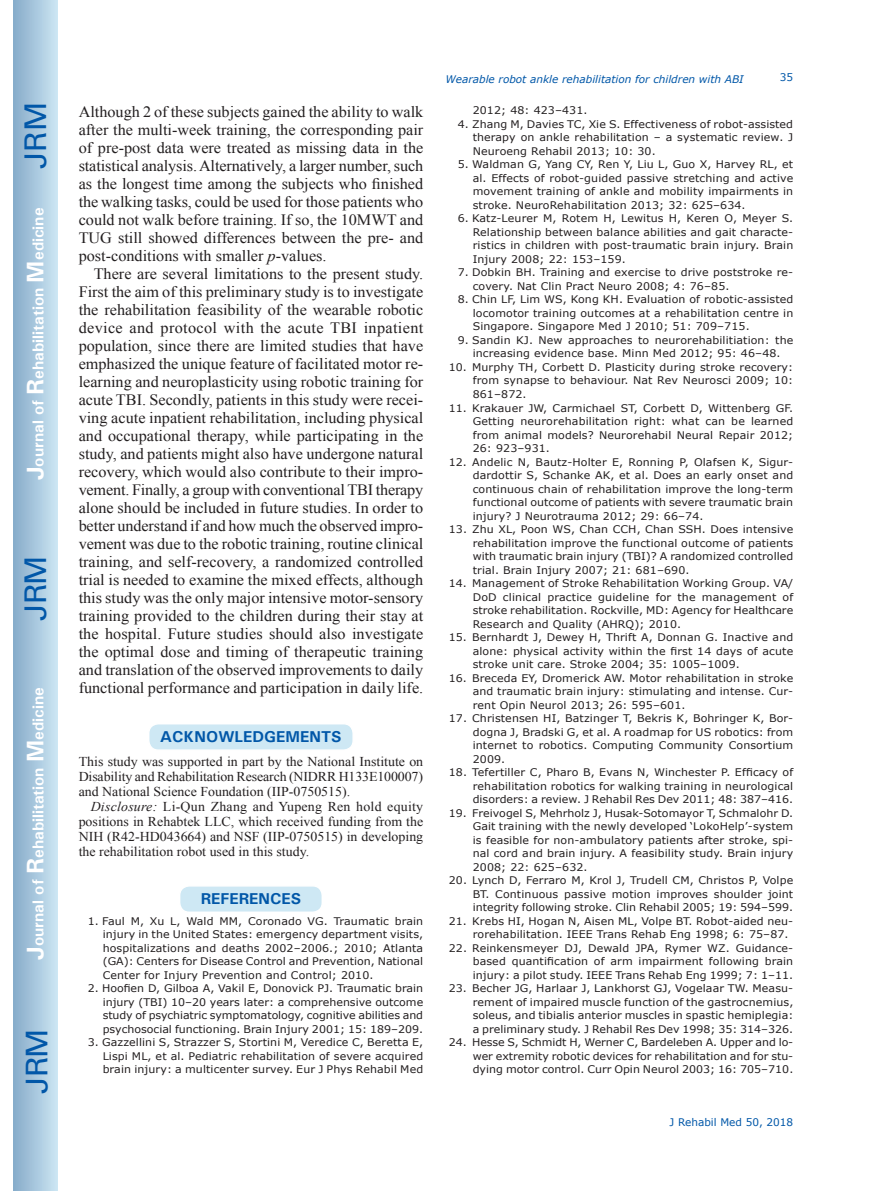
<style>
.page{position:relative;width:872px;height:1191px;background:#fff}
.page>*{position:absolute;margin:0;border:0;box-sizing:border-box;transform-origin:0 0}
.t1{font:30px "Univers";letter-spacing:-.03em;color:#0157a8}
.t2{font:15.75px/18px "Times New Roman";color:#231f20;text-align:justify}
.t3{font:700 15.75px "Univers";color:#fff}
.t4{font:700 15.75px "Univers";color:#0157a8}
.t5{font:13.5px/15px "Times New Roman";color:#231f20;text-align:justify}
.t6{font:10.5px/13.5px "Verdana";letter-spacing:.01em;color:#231f20;text-align:justify;scale:1.05 1}
.t7{font:italic 10.5px "Verdana";color:#0157a8}
.t8{font:10.5px "Verdana";color:#0157a8}
.s1{font-size:24px}
.s2{font-style:italic}
</style>
<div class="page">
<div style="left:14px;top:0;width:43px;height:1191px;background:linear-gradient(to right,#88acca,#cbe5f2)"></div>
<div style="left:149px;top:723px;width:204px;height:27px;background:#cee8f4;border-radius:10px"></div>
<div style="left:148px;top:723px;width:206px;height:28px;border:2px solid #fff;border-radius:10px"></div>
<div style="left:180px;top:886px;width:142px;height:26px;background:#cee8f4;border-radius:10px"></div>
<div style="left:179px;top:885px;width:144px;height:28px;border:2px solid #fff;border-radius:10px"></div>
<h1 class="t1" style="left:18px;top:169px;width:68px;rotate:-90deg">JRM</h1>
<h2 class="t3" style="left:28px;top:480px;width:274px;rotate:-90deg"><span class="s1">J</span>ournal of <span class="s1">R</span>ehabilitation <span class="s1">M</span>edicine</h2>
<h1 class="t1" style="left:18px;top:620px;width:67px;rotate:-90deg">JRM</h1>
<h2 class="t3" style="left:28px;top:959px;width:274px;rotate:-90deg"><span class="s1">J</span>ournal of <span class="s1">R</span>ehabilitation <span class="s1">M</span>edicine</h2>
<h1 class="t1" style="left:19px;top:1093px;width:67px;rotate:-90deg">JRM</h1>
<p class="t2" style="left:79px;top:103px;width:346px">Although 2 of these subjects gained the ability to walk after the multi-week training, the corresponding pair of pre-post data were treated as missing data in the statistical analysis. Alternatively, a larger number, such as the longest time among the subjects who finished the walking tasks, could be used for those patients who could not walk before training. If so, the 10MWT and TUG still showed differences between the pre- and post-conditions with smaller <span class="s2">p</span>-values.</p>
<p class="t2" style="left:79px;top:265px;width:346px;text-indent:15px">There are several limitations to the present study.<br>First the aim of this preliminary study is to investigate the rehabilitation feasibility of the wearable robotic device and protocol with the acute TBI inpatient population, since there are limited studies that have emphasized the unique feature of facilitated motor re&shy;learning and neuroplasticity using robotic training for acute TBI. Secondly, patients in this study were recei&shy;ving acute inpatient rehabilitation, including physical and occupational therapy, while participating in the study, and patients might also have undergone natural recovery, which would also contribute to their impro&shy;vement. Finally, a group with conventional TBI therapy alone should be included in future studies. In order to better understand if and how much the observed impro&shy;vement was due to the robotic training, routine clinical training, and self-recovery, a randomized controlled trial is needed to examine the mixed effects, although this study was the only major intensive motor-sensory training provided to the children during their stay at the hospital. Future studies should also investigate the optimal dose and timing of therapeutic training and translation of the observed improvements to daily functional performance and participation in daily life.</p>
<h2 class="t4" style="left:160px;top:727px;width:183px">ACKNOWLEDGEMENTS</h2>
<p class="t5" style="left:79px;top:754px;width:346px">This study was supported in part by the National Institute on Disability and Rehabilitation Research (NIDRR H133E100007) and National Science Foundation (IIP-0750515).</p>
<p class="t5" style="left:79px;top:799px;width:346px;text-indent:12px"><span class="s2">Disclosure:</span> Li-Qun Zhang and Yupeng Ren hold equity positions in Rehabtek LLC, which received funding from the NIH (R42-HD043664) and NSF (IIP-0750515) in developing the rehabilitation robot used in this study.</p>
<h2 class="t4" style="left:201px;top:888px;width:102px">REFERENCES</h2>
<p class="t6" style="left:103px;top:914px;width:307px;text-indent:-15px">1. Faul M, Xu L, Wald MM, Coronado VG. Traumatic brain injury in the United States: emergency department visits, hospitalizations and deaths 2002–2006.; 2010; Atlanta (GA): Centers for Disease Control and Prevention, National Center for Injury Prevention and Control; 2010.</p>
<p class="t6" style="left:103px;top:981px;width:307px;text-indent:-15px">2. Hoofien D, Gilboa A, Vakil E, Donovick PJ. Traumatic brain injury (TBI) 10–20 years later: a comprehensive outcome study of psychiatric symptomatology, cognitive abilities and psychosocial functioning. Brain Injury 2001; 15: 189–209.</p>
<p class="t6" style="left:103px;top:1035px;width:307px;text-indent:-15px">3. Gazzellini S, Strazzer S, Stortini M, Veredice C, Beretta E, Lispi ML, et al. Pediatric rehabilitation of severe acquired brain injury: a multicenter survey. Eur J Phys Rehabil Med</p>
<p class="t7" style="left:445px;top:72px;width:300px">Wearable robot ankle rehabilitation for children with ABI</p>
<p class="t8" style="left:780px;top:70px;width:15px">35</p>
<p class="t6" style="left:473px;top:104px;width:111px">2012; 48: 423–431.</p>
<p class="t6" style="left:473px;top:117px;width:307px;text-indent:-15px">4. Zhang M, Davies TC, Xie S. Effectiveness of robot-assisted therapy on ankle rehabilitation – a systematic review. J Neuroeng Rehabil 2013; 10: 30.</p>
<p class="t6" style="left:473px;top:158px;width:307px;text-indent:-15px">5. Waldman G, Yang CY, Ren Y, Liu L, Guo X, Harvey RL, et al. Effects of robot-guided passive stretching and active movement training of ankle and mobility impairments in stroke. NeuroRehabilitation 2013; 32: 625–634.</p>
<p class="t6" style="left:473px;top:212px;width:307px;text-indent:-15px">6. Katz-Leurer M, Rotem H, Lewitus H, Keren O, Meyer S.<br>Relationship between balance abilities and gait characte&shy;ristics in children with post-traumatic brain injury. Brain Injury 2008; 22: 153–159.</p>
<p class="t6" style="left:473px;top:266px;width:307px;text-indent:-15px">7. Dobkin BH. Training and exercise to drive poststroke re&shy;covery. Nat Clin Pract Neuro 2008; 4: 76–85.</p>
<p class="t6" style="left:473px;top:293px;width:307px;text-indent:-15px">8. Chin LF, Lim WS, Kong KH. Evaluation of robotic-assisted locomotor training outcomes at a rehabilitation centre in Singapore. Singapore Med J 2010; 51: 709–715.</p>
<p class="t6" style="left:458px;top:333px;width:321px;text-align:center">9. Sandin KJ. New approaches to neurorehabilitiation: the increasing evidence base. Minn Med 2012; 95: 46–48.</p>
<p class="t6" style="left:473px;top:360px;width:307px;text-indent:-24px">10. Murphy TH, Corbett D. Plasticity during stroke recovery: from synapse to behaviour. Nat Rev Neurosci 2009; 10:<br>861–872.</p>
<p class="t6" style="left:473px;top:401px;width:307px;text-indent:-24px">11. Krakauer JW, Carmichael ST, Corbett D, Wittenberg GF.<br>Getting neurorehabilitation right: what can be learned from animal models? Neurorehabil Neural Repair 2012; 26: 923–931.</p>
<p class="t6" style="left:473px;top:455px;width:307px;text-indent:-24px">12. Andelic N, Bautz-Holter E, Ronning P, Olafsen K, Sigur&shy;dardottir S, Schanke AK, et al. Does an early onset and continuous chain of rehabilitation improve the long-term functional outcome of patients with severe traumatic brain injury? J Neurotrauma 2012; 29: 66–74.</p>
<p class="t6" style="left:473px;top:522px;width:307px;text-indent:-24px">13. Zhu XL, Poon WS, Chan CCH, Chan SSH. Does intensive rehabilitation improve the functional outcome of patients with traumatic brain injury (TBI)? A randomized controlled trial. Brain Injury 2007; 21: 681–690.</p>
<p class="t6" style="left:473px;top:576px;width:307px;text-indent:-24px">14. Management of Stroke Rehabilitation Working Group. VA/ DoD clinical practice guideline for the management of stroke rehabilitation. Rockville, MD: Agency for Healthcare Research and Quality (AHRQ); 2010.</p>
<p class="t6" style="left:473px;top:630px;width:307px;text-indent:-24px">15. Bernhardt J, Dewey H, Thrift A, Donnan G. Inactive and alone: physical activity within the first 14 days of acute stroke unit care. Stroke 2004; 35: 1005–1009.</p>
<p class="t6" style="left:473px;top:671px;width:307px;text-indent:-24px">16. Breceda EY, Dromerick AW. Motor rehabilitation in stroke and traumatic brain injury: stimulating and intense. Cur&shy;rent Opin Neurol 2013; 26: 595–601.</p>
<p class="t6" style="left:473px;top:711px;width:307px;text-indent:-24px">17. Christensen HI, Batzinger T, Bekris K, Bohringer K, Bor&shy;dogna J, Bradski G, et al. A roadmap for US robotics: from internet to robotics. Computing Community Consortium 2009.</p>
<p class="t6" style="left:473px;top:765px;width:307px;text-indent:-24px">18. Tefertiller C, Pharo B, Evans N, Winchester P. Efficacy of rehabilitation robotics for walking training in neurological disorders: a review. J Rehabil Res Dev 2011; 48: 387–416.</p>
<p class="t6" style="left:473px;top:806px;width:307px;text-indent:-24px">19. Freivogel S, Mehrholz J, Husak-Sotomayor T, Schmalohr D.<br>Gait training with the newly developed ‘LokoHelp’-system is feasible for non-ambulatory patients after stroke, spi&shy;nal cord and brain injury. A feasibility study. Brain injury 2008; 22: 625–632.</p>
<p class="t6" style="left:473px;top:873px;width:307px;text-indent:-24px">20. Lynch D, Ferraro M, Krol J, Trudell CM, Christos P, Volpe BT. Continuous passive motion improves shoulder joint integrity following stroke. Clin Rehabil 2005; 19: 594–599.</p>
<p class="t6" style="left:473px;top:914px;width:307px;text-indent:-24px">21. Krebs HI, Hogan N, Aisen ML, Volpe BT. Robot-aided neu&shy;rorehabilitation. IEEE Trans Rehab Eng 1998; 6: 75–87.</p>
<p class="t6" style="left:473px;top:941px;width:307px;text-indent:-24px">22. Reinkensmeyer DJ, Dewald JPA, Rymer WZ. Guidance&shy;based quantification of arm impairment following brain injury: a pilot study. IEEE Trans Rehab Eng 1999; 7: 1–11.</p>
<p class="t6" style="left:473px;top:981px;width:307px;text-indent:-24px">23. Becher JG, Harlaar J, Lankhorst GJ, Vogelaar TW. Measu&shy;rement of impaired muscle function of the gastrocnemius, soleus, and tibialis anterior muscles in spastic hemiplegia: a preliminary study. J Rehabil Res Dev 1998; 35: 314–326.</p>
<p class="t6" style="left:473px;top:1035px;width:307px;text-indent:-24px">24. Hesse S, Schmidt H, Werner C, Bardeleben A. Upper and lo&shy;wer extremity robotic devices for rehabilitation and for stu&shy;dying motor control. Curr Opin Neurol 2003; 16: 705–710.</p>
<p class="t8" style="left:669px;top:1114px;width:125px">J Rehabil Med 50, 2018</p>
</div>
